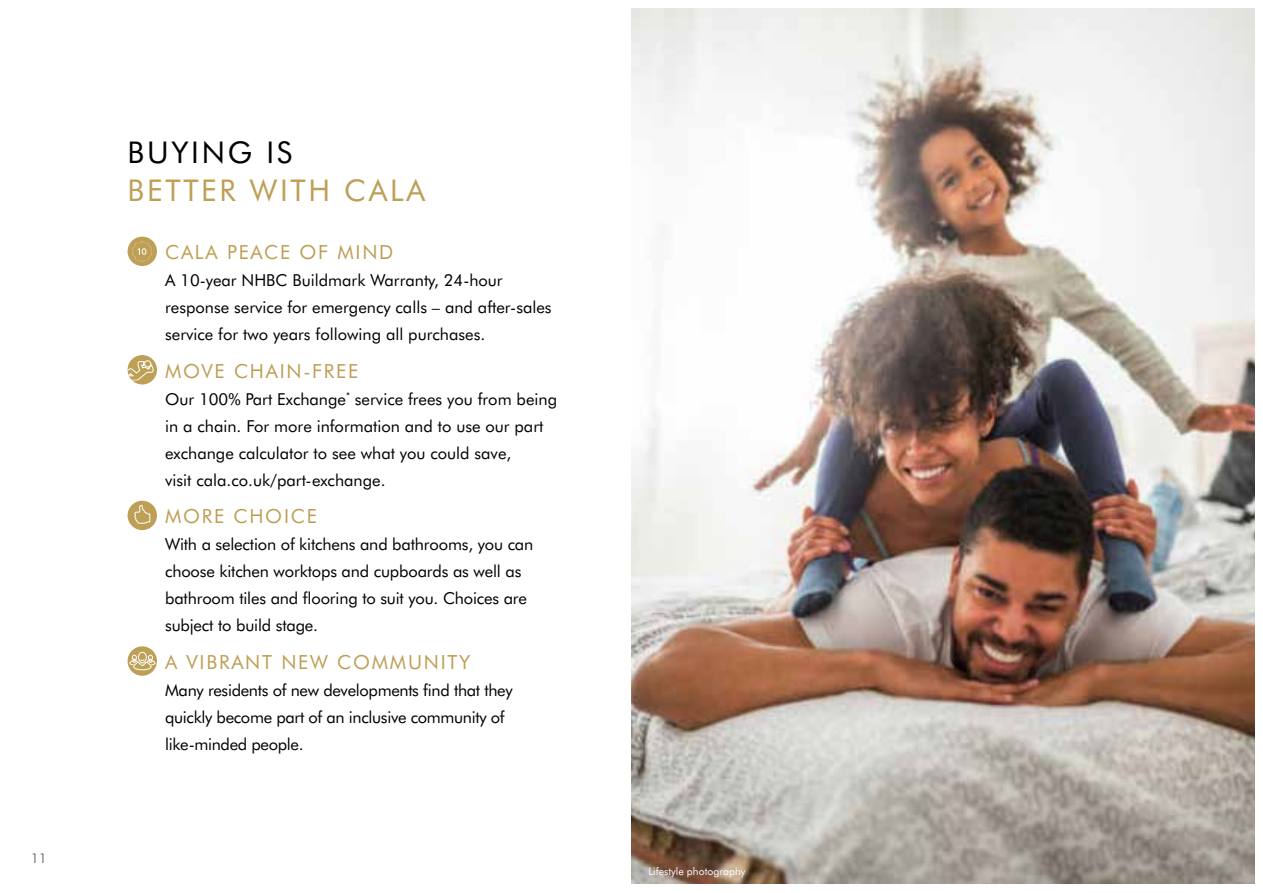
<style>
.page{position:relative;width:1263px;height:893px;background:#fff}
.page>*{position:absolute;margin:0;border:0;box-sizing:border-box;transform-origin:0 0}
.t1{font:30px "Futura BT";letter-spacing:.09em;color:#be9f56}
.t2{font:30px "Futura BT";letter-spacing:.09em;color:#000}
.t3{font:19.5px "Futura BT";letter-spacing:.09em;color:#be9f56}
.t4{font:16.5px/27px "Futura BT";color:#000}
.t5{font:16.5px/27px "Futura BT";letter-spacing:-.02em;color:#000}
.t6{font:13.5px "Futura BT";color:#706f6f}
.t7{font:10.5px "Futura BT";color:#fff}
</style>
<div class="page">
<div style="left:128px;top:355px;width:29px;height:29px;background:#be9f56;border-radius:50%"></div>
<svg style="left:128px;top:361px;width:26px;height:20px"></svg>
<div style="left:144px;top:360px;width:7px;height:7px;border:1px solid #fff;border-radius:50%"></div>
<div style="left:128px;top:501px;width:29px;height:29px;background:#be9f56;border-radius:50%"></div>
<svg style="left:134px;top:505px;width:16px;height:19px"></svg>
<div style="left:128px;top:237px;width:29px;height:29px;background:#be9f56;border-radius:50%"></div>
<svg style="left:131px;top:240px;width:22px;height:23px"></svg>
<svg style="left:128px;top:646px;width:29px;height:30px"></svg>
<svg style="left:129px;top:652px;width:27px;height:18px"></svg>
<img style="left:631px;top:9px;width:623px;height:875px">
<p class="t6" style="left:31px;top:850px;width:17px">11</p>
<h1 class="t2" style="left:128px;top:134px;width:166px">BUYING IS</h1>
<h1 class="t1" style="left:128px;top:172px;width:299px">BETTER WITH CALA</h1>
<p class="t3" style="left:165px;top:240px;width:230px">CALA PEACE OF MIND</p>
<p class="t4" style="left:165px;top:266px;width:388px">A 10-year NHBC Buildmark Warranty, 24-hour response service for emergency calls – and after-sales service for two years following all purchases.</p>
<p class="t3" style="left:165px;top:359px;width:195px">MOVE CHAIN-FREE</p>
<p class="t4" style="left:165px;top:385px;width:393px">Our 100% Part Exchange<sup>*</sup> service frees you from being in a chain. For more information and to use our part exchange calculator to see what you could save,<br>visit cala.co.uk/part-exchange.</p>
<p class="t3" style="left:165px;top:504px;width:153px">MORE CHOICE</p>
<p class="t4" style="left:165px;top:530px;width:370px">With a selection of kitchens and bathrooms, you can choose kitchen worktops and cupboards as well as bathroom tiles and flooring to suit you. Choices are subject to build stage.</p>
<p class="t3" style="left:165px;top:650px;width:307px">A VIBRANT NEW COMMUNITY</p>
<p class="t5" style="left:165px;top:676px;width:349px">Many residents of new developments find that they quickly become part of an inclusive community of like-minded people.</p>
<p class="t7" style="left:648px;top:865px;width:99px">Lifestyle photography</p>
</div>
